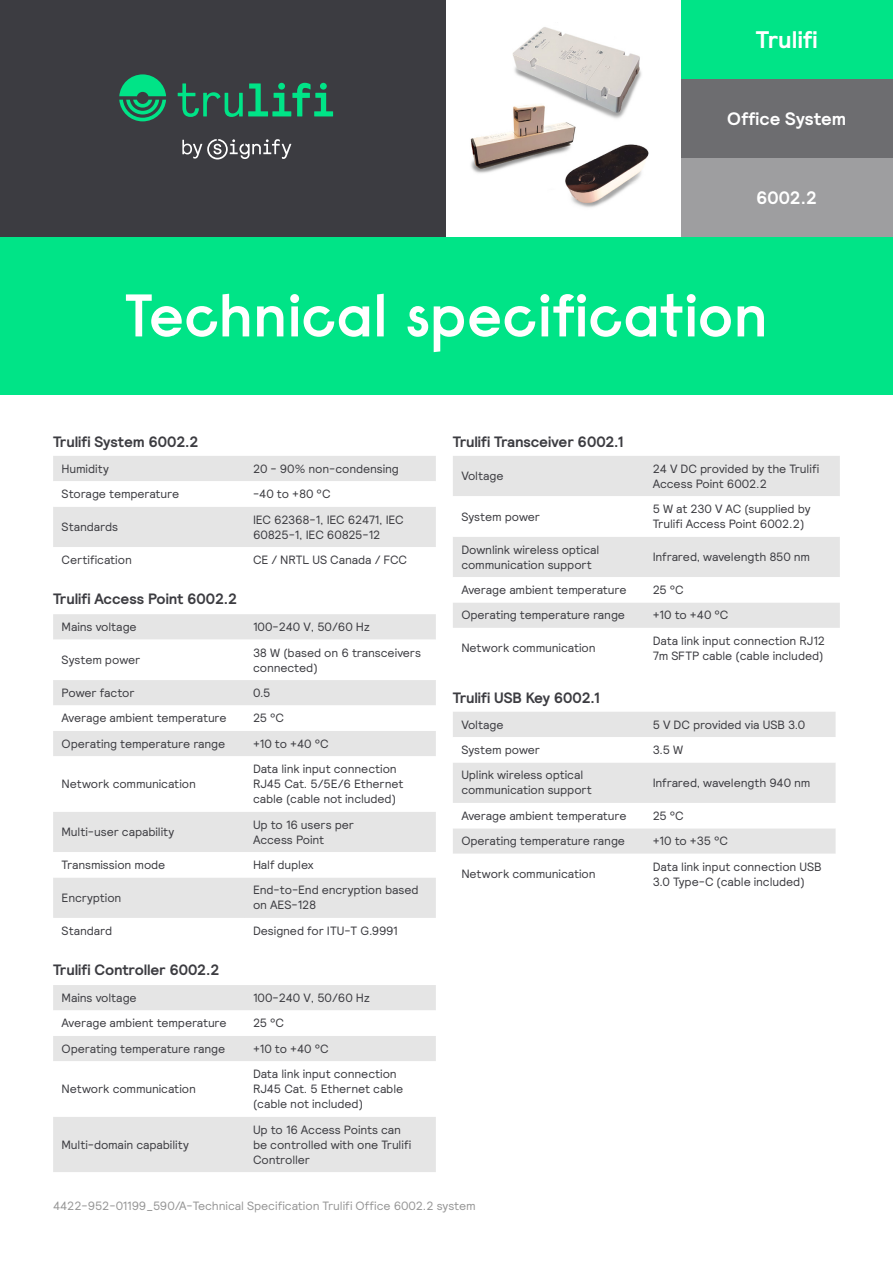
<style>
.page{position:relative;width:893px;height:1263px;background:#fff}
.page>*{position:absolute;margin:0;border:0;box-sizing:border-box;transform-origin:0 0}
.t1{font:600 60px "Signify Raisonne";letter-spacing:-.015em;color:#fff}
.Body_Bullets{font:700 24px "Signify Relative";letter-spacing:.005em;color:#fff}
.Body_Bullets-2{font:700 18px "Signify Relative";letter-spacing:.005em;color:#fff}
.t2{font:700 15px "Signify Relative";letter-spacing:-.005em;color:#3c3c41}
.t3{font:12px/15px "Signify Relative";letter-spacing:-.01em;color:#3c3c41}
.t4{font:12px "Signify Relative";letter-spacing:-.005em;color:#969696}
</style>
<div class="page">
<div style="left:0;top:0;width:446px;height:237px;background:#3c3c41"></div>
<div style="left:0;top:237px;width:893px;height:158px;background:#00e487"></div>
<div style="left:680px;top:0;width:213px;height:79px;background:#00e487"></div>
<div style="left:680px;top:79px;width:213px;height:79px;background:#6d6d70"></div>
<div style="left:680px;top:158px;width:213px;height:79px;background:#9e9ea0"></div>
<svg style="left:182px;top:139px;width:109px;height:20px"></svg>
<svg style="left:119px;top:74px;width:47px;height:47px"></svg>
<svg style="left:178px;top:83px;width:155px;height:34px"></svg>
<svg style="left:53px;top:456px;width:383px;height:91px"></svg>
<div style="left:53px;top:614px;width:383px;height:26px;background:#e5e5e5"></div>
<div style="left:53px;top:680px;width:383px;height:25px;background:#e5e5e5"></div>
<svg style="left:53px;top:731px;width:383px;height:187px;fill:#e5e5e5"></svg>
<div style="left:53px;top:985px;width:383px;height:187px;background:#e5e5e5"></div>
<svg style="left:53px;top:1010px;width:383px;height:26px"></svg>
<svg style="left:53px;top:1061px;width:383px;height:56px"></svg>
<div style="left:453px;top:456px;width:387px;height:40px;background:#e5e5e5"></div>
<div style="left:453px;top:537px;width:387px;height:91px;background:#e5e5e5"></div>
<svg style="left:453px;top:577px;width:387px;height:25px"></svg>
<div style="left:453px;top:712px;width:383px;height:25px;background:#e5e5e5"></div>
<div style="left:453px;top:763px;width:383px;height:91px;background:#e5e5e5"></div>
<svg style="left:453px;top:803px;width:383px;height:25px"></svg>
<img style="left:470px;top:27px;width:179px;height:181px">
<p class="Body_Bullets" style="left:756px;top:24px;width:63px">Trulifi</p>
<p class="Body_Bullets-2" style="left:727px;top:107px;width:120px">Office System</p>
<p class="Body_Bullets-2" style="left:756px;top:186px;width:62px">6002.2</p>
<p class="t1" style="left:125px;top:277px;width:645px">Technical specification</p>
<p class="t2" style="left:53px;top:432px;width:147px">Trulifi System 6002.2</p>
<p class="t2" style="left:453px;top:432px;width:172px">Trulifi Transceiver 6002.1</p>
<p class="t3" style="left:62px;top:461px;width:49px">Humidity</p>
<p class="t3" style="left:253px;top:461px;width:147px">20 - 90% non-condensing</p>
<p class="t3" style="left:62px;top:486px;width:119px">Storage temperature</p>
<p class="t3" style="left:253px;top:486px;width:79px">-40 to +80 °C</p>
<p class="t3" style="left:62px;top:519px;width:58px">Standards</p>
<p class="t3" style="left:253px;top:511px;width:152px">IEC 62368-1, IEC 62471, IEC<br>60825-1, IEC 60825-12</p>
<p class="t3" style="left:62px;top:552px;width:72px">Certification</p>
<p class="t3" style="left:253px;top:552px;width:156px">CE / NRTL US Canada / FCC</p>
<p class="t2" style="left:53px;top:589px;width:186px">Trulifi Access Point 6002.2</p>
<p class="t3" style="left:62px;top:619px;width:77px">Mains voltage</p>
<p class="t3" style="left:253px;top:619px;width:118px">100-240 V, 50/60 Hz</p>
<p class="t3" style="left:62px;top:652px;width:80px">System power</p>
<p class="t3" style="left:253px;top:644px;width:170px">38 W (based on 6 transceivers connected)</p>
<p class="t3" style="left:62px;top:685px;width:74px">Power factor</p>
<p class="t3" style="left:253px;top:685px;width:19px">0.5</p>
<p class="t3" style="left:62px;top:710px;width:167px">Average ambient temperature</p>
<p class="t3" style="left:253px;top:710px;width:33px">25 °C</p>
<p class="t3" style="left:62px;top:736px;width:165px">Operating temperature range</p>
<p class="t3" style="left:253px;top:736px;width:77px">+10 to +40 °C</p>
<p class="t3" style="left:62px;top:776px;width:136px">Network communication</p>
<p class="t3" style="left:253px;top:761px;width:152px">Data link input connection<br>RJ45 Cat. 5/5E/6 Ethernet cable (cable not included)</p>
<p class="t3" style="left:62px;top:824px;width:114px">Multi-user capability</p>
<p class="t3" style="left:253px;top:816px;width:103px">Up to 16 users per<br>Access Point</p>
<p class="t3" style="left:62px;top:857px;width:105px">Transmission mode</p>
<p class="t3" style="left:253px;top:857px;width:62px">Half duplex</p>
<p class="t3" style="left:62px;top:890px;width:61px">Encryption</p>
<p class="t3" style="left:253px;top:882px;width:167px">End-to-End encryption based on AES-128</p>
<p class="t3" style="left:62px;top:923px;width:52px">Standard</p>
<p class="t3" style="left:253px;top:923px;width:146px">Designed for ITU-T G.9991</p>
<p class="t2" style="left:53px;top:960px;width:168px">Trulifi Controller 6002.2</p>
<p class="t3" style="left:62px;top:990px;width:77px">Mains voltage</p>
<p class="t3" style="left:253px;top:990px;width:118px">100-240 V, 50/60 Hz</p>
<p class="t3" style="left:62px;top:1015px;width:167px">Average ambient temperature</p>
<p class="t3" style="left:253px;top:1015px;width:33px">25 °C</p>
<p class="t3" style="left:62px;top:1041px;width:165px">Operating temperature range</p>
<p class="t3" style="left:253px;top:1041px;width:77px">+10 to +40 °C</p>
<p class="t3" style="left:62px;top:1081px;width:136px">Network communication</p>
<p class="t3" style="left:253px;top:1066px;width:152px">Data link input connection<br>RJ45 Cat. 5 Ethernet cable (cable not included)</p>
<p class="t3" style="left:62px;top:1136px;width:129px">Multi-domain capability</p>
<p class="t3" style="left:253px;top:1121px;width:160px">Up to 16 Access Points can be controlled with one Trulifi<br>Controller</p>
<p class="t3" style="left:461px;top:468px;width:44px">Voltage</p>
<p class="t3" style="left:653px;top:461px;width:168px">24 V DC provided by the Trulifi<br>Access Point 6002.2</p>
<p class="t3" style="left:461px;top:508px;width:80px">System power</p>
<p class="t3" style="left:653px;top:501px;width:159px">5 W at 230 V AC (supplied by<br>Trulifi Access Point 6002.2)</p>
<p class="t3" style="left:461px;top:541px;width:140px">Downlink wireless optical communication support</p>
<p class="t3" style="left:653px;top:549px;width:159px">Infrared, wavelength 850 nm</p>
<p class="t3" style="left:461px;top:582px;width:167px">Average ambient temperature</p>
<p class="t3" style="left:653px;top:582px;width:33px">25 °C</p>
<p class="t3" style="left:461px;top:607px;width:165px">Operating temperature range</p>
<p class="t3" style="left:653px;top:607px;width:77px">+10 to +40 °C</p>
<p class="t3" style="left:461px;top:640px;width:136px">Network communication</p>
<p class="t3" style="left:653px;top:633px;width:174px">Data link input connection RJ12<br>7m SFTP cable (cable included)</p>
<p class="t2" style="left:453px;top:688px;width:149px">Trulifi USB Key 6002.1</p>
<p class="t3" style="left:461px;top:716px;width:44px">Voltage</p>
<p class="t3" style="left:653px;top:716px;width:154px">5 V DC provided via USB 3.0</p>
<p class="t3" style="left:461px;top:742px;width:80px">System power</p>
<p class="t3" style="left:653px;top:742px;width:32px">3.5 W</p>
<p class="t3" style="left:461px;top:767px;width:132px">Uplink wireless optical communication support</p>
<p class="t3" style="left:653px;top:775px;width:159px">Infrared, wavelength 940 nm</p>
<p class="t3" style="left:461px;top:808px;width:167px">Average ambient temperature</p>
<p class="t3" style="left:653px;top:808px;width:33px">25 °C</p>
<p class="t3" style="left:461px;top:833px;width:165px">Operating temperature range</p>
<p class="t3" style="left:653px;top:833px;width:77px">+10 to +35 °C</p>
<p class="t3" style="left:461px;top:866px;width:136px">Network communication</p>
<p class="t3" style="left:653px;top:858px;width:170px">Data link input connection USB<br>3.0 Type-C (cable included)</p>
<p class="t4" style="left:53px;top:1198px;width:424px">4422-952-01199_590/A-Technical Specification Trulifi Office 6002.2 system</p>
</div>
